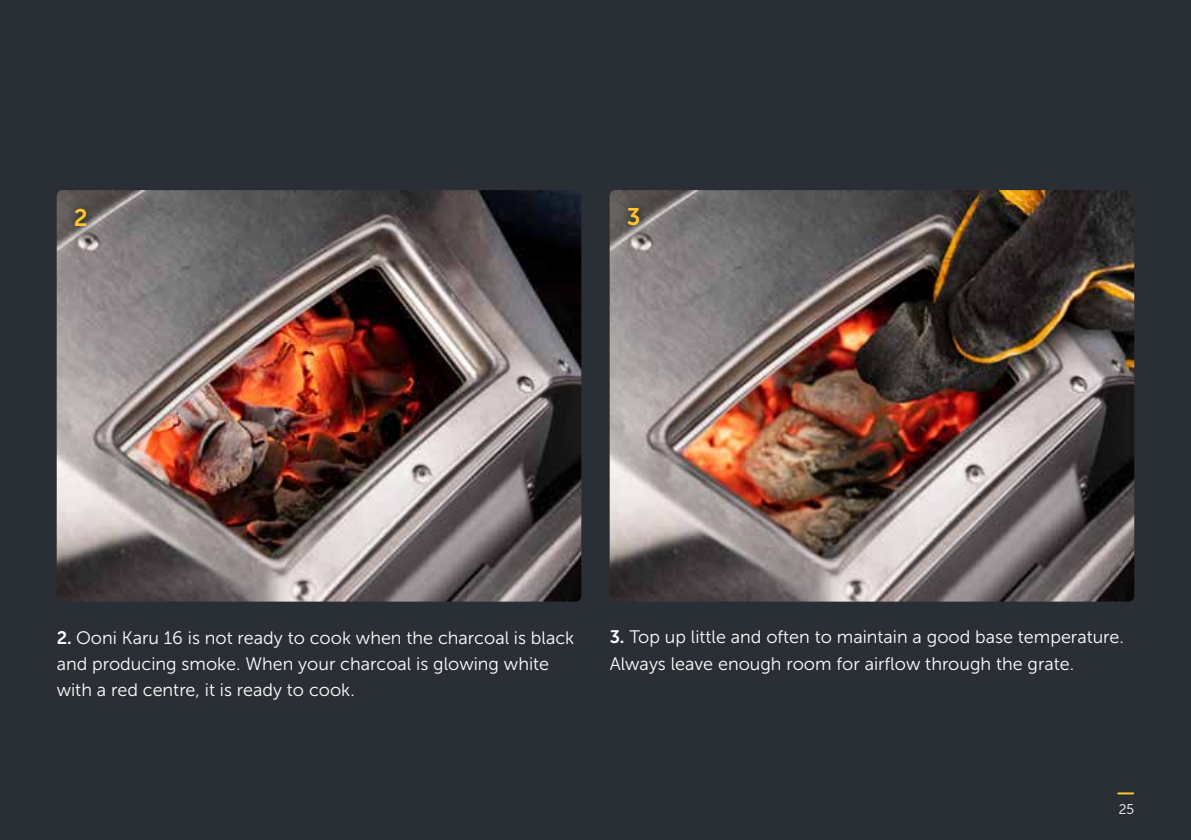
<style>
.page{position:relative;width:1191px;height:840px;background:#fff}
.page>*{position:absolute;margin:0;border:0;box-sizing:border-box;transform-origin:0 0}
.t1{font:24px "Museo Sans 700";color:#ffc52e}
.t2{font:18px/26px "Museo Sans 300";color:#fff}
.t3{font:14px "Museo Sans Rounded 300";color:#fff}
.s1{font-family:"Museo Sans 700"}
</style>
<div class="page">
<div style="left:0;top:0;width:1191px;height:839px;background:#2a2e35"></div>
<img style="left:57px;top:190px;width:524px;height:411px">
<img style="left:609px;top:190px;width:525px;height:411px">
<div style="left:64px;top:199px;width:32px;height:38px;background:#000;opacity:.75"></div>
<div style="left:618px;top:197px;width:32px;height:38px;background:#000;opacity:.75"></div>
<svg style="left:1118px;top:792px;width:15px;height:2px"></svg>
<h1 class="t1" style="left:74px;top:204px;width:15px">2</h1>
<h1 class="t1" style="left:626px;top:203px;width:15px">3</h1>
<p class="t2" style="left:57px;top:624px;width:519px"><span class="s1">2.</span> Ooni Karu 16 is not ready to cook when the charcoal is black and producing smoke. When your charcoal is glowing white with a red centre, it is ready to cook.</p>
<p class="t2" style="left:609px;top:624px;width:516px"><span class="s1">3.</span> Top up little and often to maintain a good base temperature.<br>Always leave enough room for airflow through the grate.</p>
<p class="t3" style="left:1118px;top:801px;width:17px">25</p>
</div>
